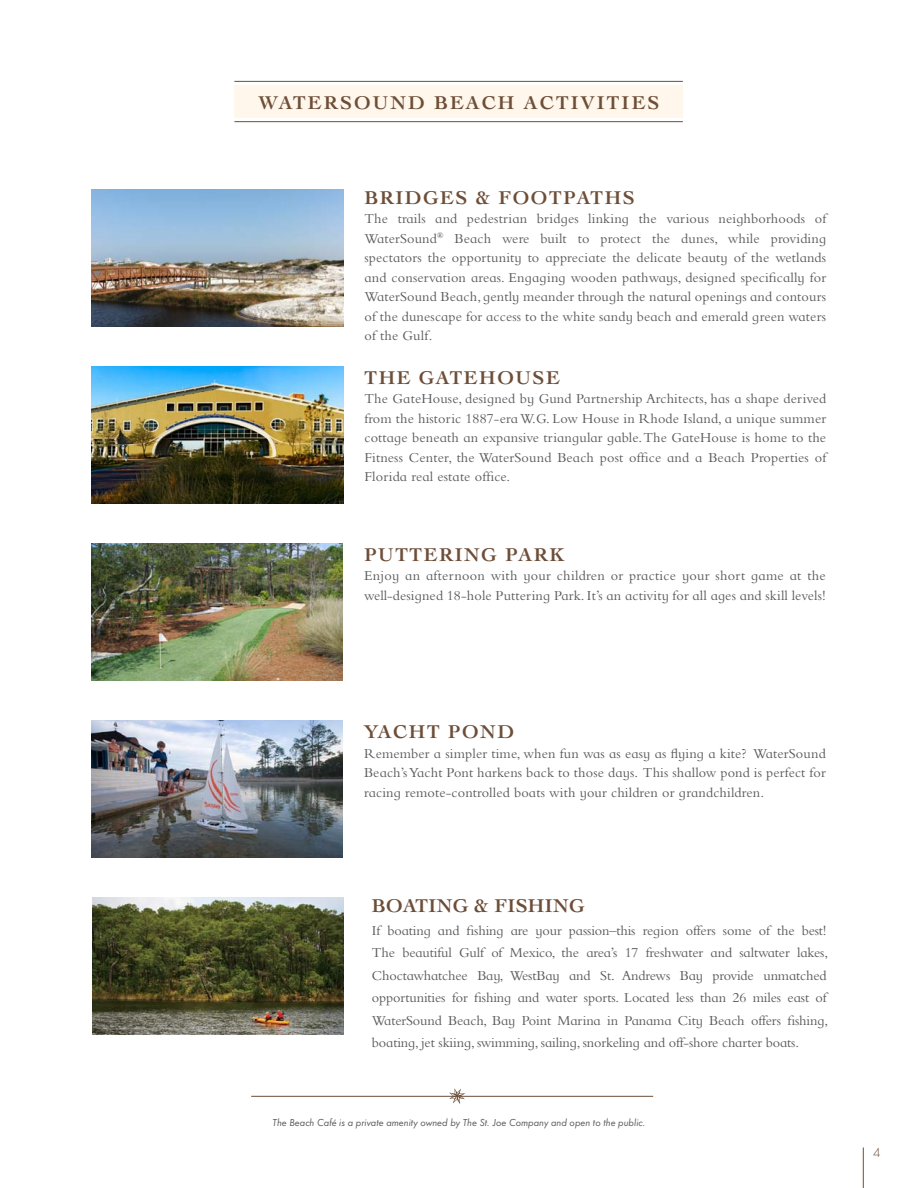
<style>
.page{position:relative;width:918px;height:1188px;background:#fff}
.page>*{position:absolute;margin:0;border:0;box-sizing:border-box;transform-origin:0 0}
.t1{font:700 19.5px "Cochin";letter-spacing:.08em;color:#6d4e38}
.t2{font:700 19.5px "Cochin";letter-spacing:.11em;color:#6d4e38}
.t3{font:700 19.5px "Cochin";color:#6c4d38}
.t4{font:14.25px/19.5px "Bembo MT Schlbk";letter-spacing:.01em;color:#58595b;text-align:justify}
.t5{font:300 12px "Futura";color:#6c4d38}
.t6{font:italic 10.5px "Futura T";color:#58595b}
</style>
<div class="page">
<img style="left:92px;top:189px;width:251px;height:137px">
<img style="left:92px;top:366px;width:251px;height:137px">
<div style="left:234px;top:85px;width:449px;height:33px;background:#fff7eb"></div>
<hr style="left:234px;top:121px;width:449px;height:1px;background:#6d4e38">
<hr style="left:234px;top:81px;width:449px;height:1px;background:#6d4e38">
<hr style="left:251px;top:1096px;width:402px;height:1px;background:#6d4e38">
<svg style="left:449px;top:1088px;width:16px;height:16px"></svg>
<hr style="left:863px;top:1148px;width:1px;height:40px;background:#6c4d38">
<img style="left:91px;top:543px;width:252px;height:137px">
<img style="left:91px;top:721px;width:252px;height:137px">
<img style="left:92px;top:898px;width:252px;height:137px">
<h1 class="t2" style="left:258px;top:92px;width:403px">WATERSOUND BEACH ACTIVITIES</h1>
<h1 class="t1" style="left:364px;top:186px;width:272px">BRIDGES &amp; FOOTPATHS</h1>
<p class="t4" style="left:364px;top:209px;width:463px">The trails and pedestrian bridges linking the various neighborhoods of WaterSound<sup>®</sup> Beach were built to protect the dunes, while providing spectators the opportunity to appreciate the delicate beauty of the wetlands and conservation areas. Engaging wooden pathways, designed specifically for WaterSound Beach, gently meander through the natural openings and contours of the dunescape for access to the white sandy beach and emerald green waters of the Gulf.</p>
<h1 class="t1" style="left:364px;top:366px;width:197px">THE GATEHOUSE</h1>
<p class="t4" style="left:364px;top:389px;width:463px">The GateHouse, designed by Gund Partnership Architects, has a shape derived from the historic 1887-era W.G. Low House in Rhode Island, a unique summer cottage beneath an expansive triangular gable. The GateHouse is home to the Fitness Center, the WaterSound Beach post office and a Beach Properties of Florida real estate office.</p>
<h1 class="t1" style="left:364px;top:543px;width:30px">PUTTERING</h1>
<h1 class="t1" style="left:505px;top:543px;width:61px">PARK</h1>
<p class="t4" style="left:364px;top:566px;width:463px">Enjoy an afternoon with your children or practice your short game at the well-designed 18-hole Puttering Park. It’s an activity for all ages and skill levels!</p>
<h1 class="t1" style="left:364px;top:720px;width:31px">YACHT</h1>
<h1 class="t1" style="left:448px;top:720px;width:32px">POND</h1>
<p class="t4" style="left:364px;top:743px;width:463px">Remember a simpler time, when fun was as easy as flying a kite? WaterSound Beach’s Yacht Pont harkens back to those days. This shallow pond is perfect for racing remote-controlled boats with your children or grandchildren.</p>
<h1 class="t3" style="left:372px;top:895px;width:29px">BOATING</h1>
<h1 class="t3" style="left:474px;top:895px;width:48px">&amp; FISHING</h1>
<p class="t4" style="left:372px;top:919px;width:458px;line-height:22.5px">If boating and fishing are your passion–this region offers some of the best!<br>The beautiful Gulf of Mexico, the area’s 17 freshwater and saltwater lakes, Choctawhatchee Bay, WestBay and St. Andrews Bay provide unmatched opportunities for fishing and water sports. Located less than 26 miles east of WaterSound Beach, Bay Point Marina in Panama City Beach offers fishing, boating, jet skiing, swimming, sailing, snorkeling and off-shore charter boats.</p>
<p class="t6" style="left:273px;top:1116px;width:374px">The Beach Café is a private amenity owned by The St. Joe Company and open to the public.</p>
<p class="t5" style="left:873px;top:1145px;width:9px">4</p>
</div>
